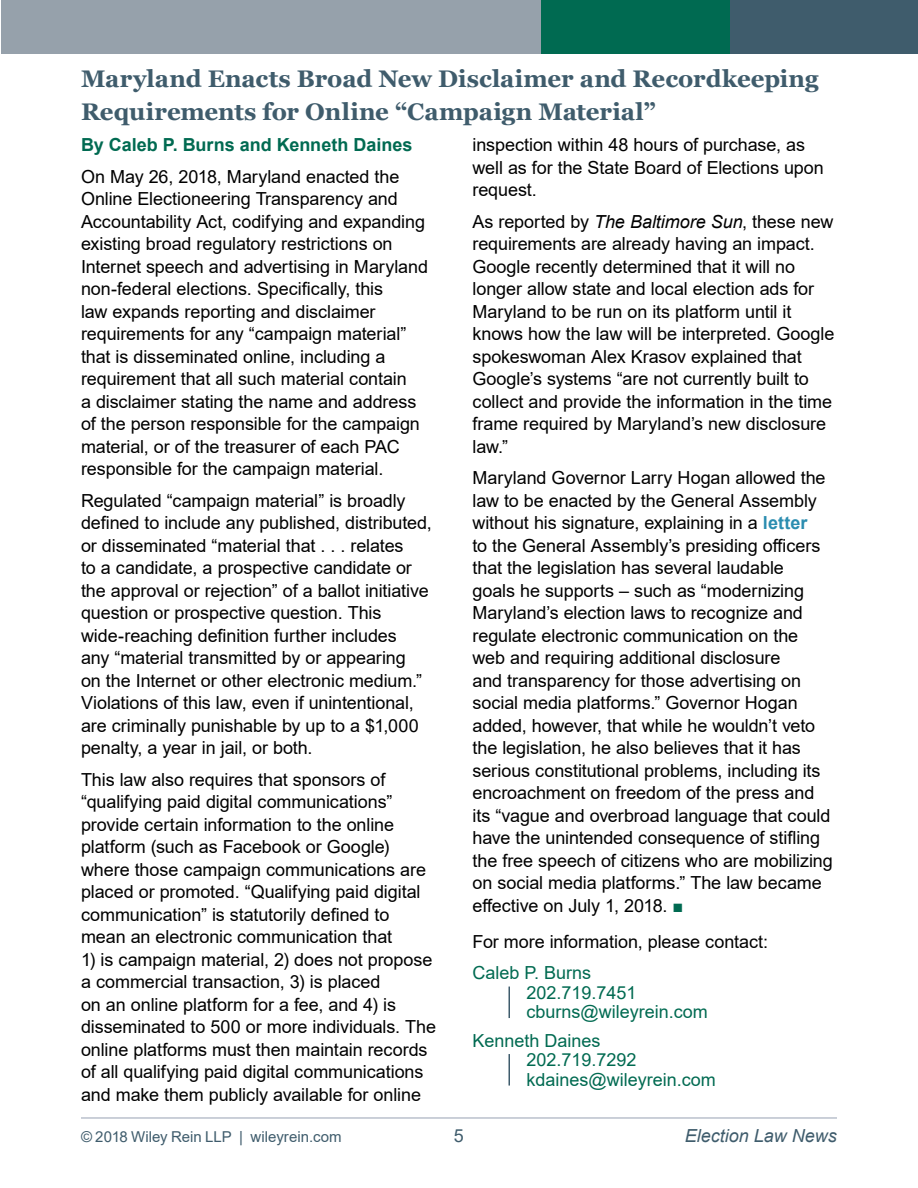
<style>
.page{position:relative;width:918px;height:1188px;background:#fff}
.page>*{position:absolute;margin:0;border:0;box-sizing:border-box;transform-origin:0 0}
.t1{font:700 24px/33px "Georgia";color:#3f5c6c}
.t2{font:18px/22.5px "Arial";letter-spacing:-.005em;color:#000}
.t3{font:18px/19.5px "Arial";color:#006a51}
.t4{font:700 18px "Arial";color:#006a51}
.t5{font:italic 18px "Arial";color:#3f5c6c}
.t6{font:18px "Arial";color:#3f5c6c}
.t7{font:15px "Arial";color:#3f5c6c}
.s1{font-style:italic}
.s2{font-weight:700;color:#2b8db0}
.s3{color:#006a51}
</style>
<div class="page">
<hr style="left:81px;top:1118px;width:756px;height:1px;background:#97a1b3">
<div style="left:1px;top:0;width:540px;height:54px;background:#96a1ab"></div>
<div style="left:541px;top:0;width:189px;height:54px;background:#006a51"></div>
<div style="left:730px;top:0;width:188px;height:54px;background:#3f5c6c"></div>
<hr style="left:508px;top:987px;width:2px;height:31px;background:#3f5c6c">
<hr style="left:508px;top:1054px;width:2px;height:32px;background:#3f5c6c">
<h1 class="t1" style="left:81px;top:62px;width:739px">Maryland Enacts Broad New Disclaimer and Recordkeeping<br>Requirements for Online “Campaign Material”</h1>
<p class="t4" style="left:81px;top:132px;width:333px">By Caleb P. Burns and Kenneth Daines</p>
<p class="t2" style="left:81px;top:165px;width:349px">On May 26, 2018, Maryland enacted the Online Electioneering Transparency and Accountability Act, codifying and expanding existing broad regulatory restrictions on Internet speech and advertising in Maryland non-federal elections. Specifically, this<br>law expands reporting and disclaimer requirements for any “campaign material” that is disseminated online, including a requirement that all such material contain<br>a disclaimer stating the name and address of the person responsible for the campaign material, or of the treasurer of each PAC responsible for the campaign material.</p>
<p class="t2" style="left:81px;top:489px;width:352px">Regulated “campaign material” is broadly defined to include any published, distributed, or disseminated “material that . . . relates<br>to a candidate, a prospective candidate or the approval or rejection” of a ballot initiative question or prospective question. This wide-reaching definition further includes<br>any “material transmitted by or appearing<br>on the Internet or other electronic medium.” Violations of this law, even if unintentional, are criminally punishable by up to a $1,000 penalty, a year in jail, or both.</p>
<p class="t2" style="left:81px;top:768px;width:347px">This law also requires that sponsors of “qualifying paid digital communications” provide certain information to the online platform (such as Facebook or Google) where those campaign communications are placed or promoted. “Qualifying paid digital communication” is statutorily defined to mean an electronic communication that</p>
<p class="t2" style="left:81px;top:948px;width:357px">1) is campaign material, 2) does not propose a commercial transaction, 3) is placed<br>on an online platform for a fee, and 4) is disseminated to 500 or more individuals. The online platforms must then maintain records of all qualifying paid digital communications and make them publicly available for online</p>
<p class="t2" style="left:472px;top:133px;width:353px">inspection within 48 hours of purchase, as well as for the State Board of Elections upon request.</p>
<p class="t2" style="left:472px;top:210px;width:363px">As reported by <span class="s1">The Baltimore Sun</span>, these new requirements are already having an impact.<br>Google recently determined that it will no longer allow state and local election ads for Maryland to be run on its platform until it knows how the law will be interpreted. Google spokeswoman Alex Krasov explained that Google’s systems “are not currently built to collect and provide the information in the time frame required by Maryland’s new disclosure law.”</p>
<p class="t2" style="left:472px;top:466px;width:362px">Maryland Governor Larry Hogan allowed the law to be enacted by the General Assembly without his signature, explaining in a <span class="s2">letter<br></span>to the General Assembly’s presiding officers that the legislation has several laudable<br>goals he supports – such as “modernizing Maryland’s election laws to recognize and regulate electronic communication on the web and requiring additional disclosure<br>and transparency for those advertising on social media platforms.” Governor Hogan added, however, that while he wouldn’t veto the legislation, he also believes that it has serious constitutional problems, including its encroachment on freedom of the press and its “vague and overbroad language that could have the unintended consequence of stifling the free speech of citizens who are mobilizing on social media platforms.” The law became effective on July 1, 2018. <span class="s3">■</span></p>
<p class="t2" style="left:472px;top:930px;width:297px">For more information, please contact:</p>
<p class="t3" style="left:526px;top:963px;width:183px;text-indent:-54px">Caleb P. Burns<br>202.719.7451 cburns@wileyrein.com</p>
<p class="t3" style="left:527px;top:1030px;width:191px;text-indent:-54px">Kenneth Daines<br>202.719.7292 kdaines@wileyrein.com</p>
<p class="t7" style="left:81px;top:1126px;width:262px">© 2018 Wiley Rein LLP | wileyrein.com</p>
<p class="t6" style="left:454px;top:1123px;width:12px">5</p>
<p class="t5" style="left:685px;top:1124px;width:154px">Election Law News</p>
</div>
